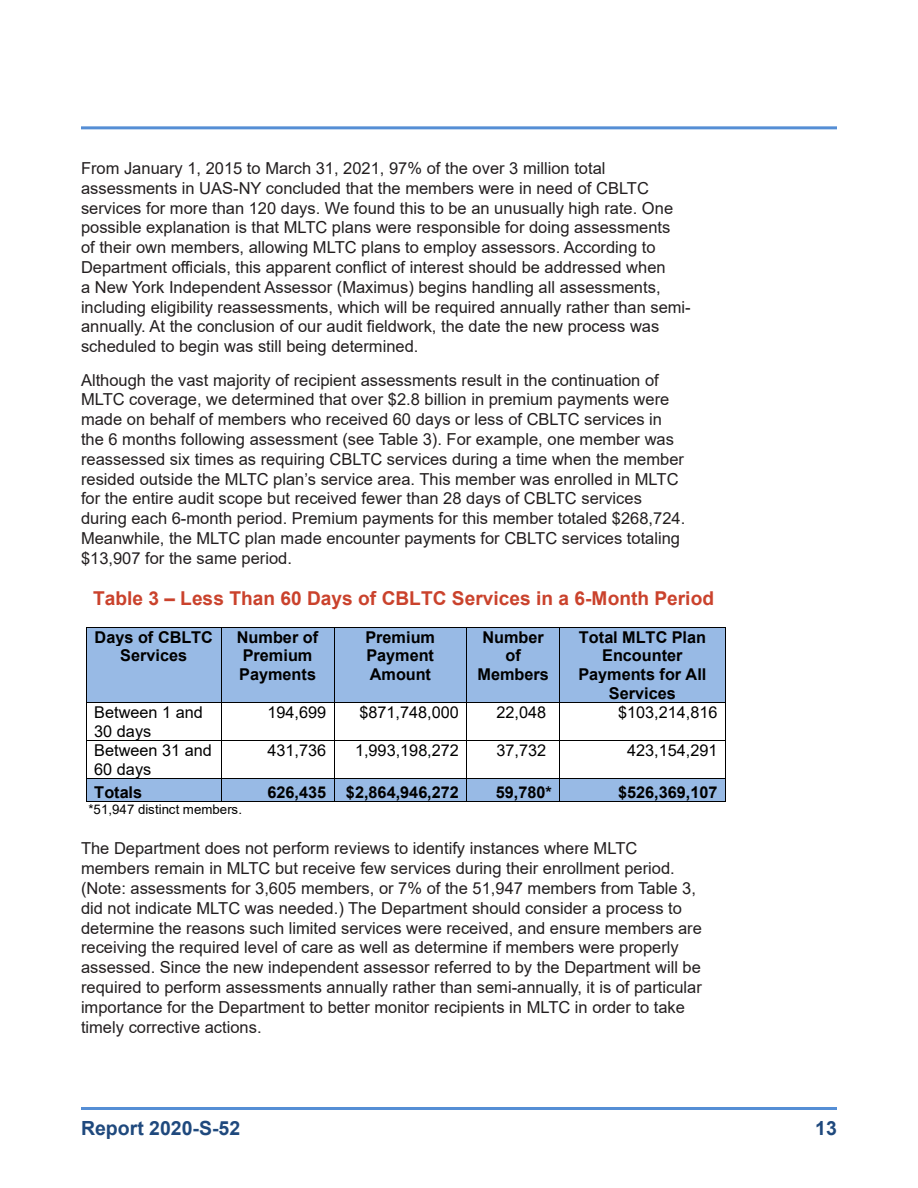
<style>
.page{position:relative;width:918px;height:1188px;background:#fff}
.page>*{position:absolute;margin:0;border:0;box-sizing:border-box;transform-origin:0 0}
.t1{font:700 19.5px "Arial";color:#1f497d}
.t2{font:700 19.05px "Arial";color:#ca422c}
.t3{font:16.5px/19.8px "Arial";color:#231f20}
.t4{font:700 16.35px/18.6px "Arial";color:#000;text-align:center}
.t5{font:16.35px/18.6px "Arial";color:#000}
.t6{font:13.2px "Arial";letter-spacing:.005em;color:#000}
</style>
<div class="page">
<hr style="left:81px;top:126px;width:756px;height:3px;background:#558ed5">
<hr style="left:81px;top:1107px;width:756px;height:3px;background:#558ed5">
<div style="left:87px;top:628px;width:134px;height:74px;background:#98bae5"></div>
<div style="left:221px;top:628px;width:113px;height:74px;background:#98bae5"></div>
<div style="left:334px;top:628px;width:132px;height:74px;background:#98bae5"></div>
<div style="left:467px;top:628px;width:92px;height:74px;background:#98bae5"></div>
<div style="left:560px;top:628px;width:165px;height:74px;background:#98bae5"></div>
<hr style="left:87px;top:627px;width:134px;height:1px;background:#000">
<hr style="left:222px;top:627px;width:112px;height:1px;background:#000">
<hr style="left:334px;top:627px;width:133px;height:1px;background:#000">
<hr style="left:467px;top:627px;width:92px;height:1px;background:#000">
<hr style="left:560px;top:627px;width:165px;height:1px;background:#000">
<hr style="left:86px;top:628px;width:1px;height:74px;background:#000">
<hr style="left:221px;top:628px;width:1px;height:74px;background:#000">
<hr style="left:334px;top:628px;width:1px;height:74px;background:#000">
<hr style="left:467px;top:628px;width:1px;height:74px;background:#000">
<hr style="left:559px;top:628px;width:1px;height:74px;background:#000">
<hr style="left:725px;top:628px;width:1px;height:74px;background:#000">
<hr style="left:87px;top:702px;width:134px;height:1px;background:#000">
<hr style="left:222px;top:702px;width:112px;height:1px;background:#000">
<hr style="left:334px;top:702px;width:133px;height:1px;background:#000">
<hr style="left:467px;top:702px;width:92px;height:1px;background:#000">
<hr style="left:560px;top:702px;width:165px;height:1px;background:#000">
<hr style="left:86px;top:703px;width:1px;height:37px;background:#000">
<hr style="left:221px;top:703px;width:1px;height:37px;background:#000">
<hr style="left:334px;top:703px;width:1px;height:37px;background:#000">
<hr style="left:467px;top:703px;width:1px;height:37px;background:#000">
<hr style="left:559px;top:703px;width:1px;height:37px;background:#000">
<hr style="left:725px;top:703px;width:1px;height:37px;background:#000">
<hr style="left:87px;top:740px;width:134px;height:1px;background:#000">
<hr style="left:222px;top:740px;width:112px;height:1px;background:#000">
<hr style="left:334px;top:740px;width:133px;height:1px;background:#000">
<hr style="left:467px;top:740px;width:92px;height:1px;background:#000">
<hr style="left:560px;top:740px;width:165px;height:1px;background:#000">
<hr style="left:86px;top:741px;width:1px;height:37px;background:#000">
<hr style="left:221px;top:741px;width:1px;height:37px;background:#000">
<hr style="left:334px;top:741px;width:1px;height:37px;background:#000">
<hr style="left:467px;top:741px;width:1px;height:37px;background:#000">
<hr style="left:559px;top:741px;width:1px;height:37px;background:#000">
<hr style="left:725px;top:741px;width:1px;height:37px;background:#000">
<div style="left:87px;top:779px;width:134px;height:22px;background:#98bae5"></div>
<div style="left:221px;top:779px;width:113px;height:22px;background:#98bae5"></div>
<div style="left:334px;top:779px;width:132px;height:22px;background:#98bae5"></div>
<div style="left:467px;top:779px;width:92px;height:22px;background:#98bae5"></div>
<div style="left:560px;top:779px;width:165px;height:22px;background:#98bae5"></div>
<hr style="left:87px;top:778px;width:134px;height:1px;background:#000">
<hr style="left:222px;top:778px;width:112px;height:1px;background:#000">
<hr style="left:334px;top:778px;width:133px;height:1px;background:#000">
<hr style="left:467px;top:778px;width:92px;height:1px;background:#000">
<hr style="left:560px;top:778px;width:165px;height:1px;background:#000">
<svg style="left:86px;top:778px;width:1px;height:24px"></svg>
<hr style="left:87px;top:801px;width:134px;height:1px;background:#000">
<svg style="left:221px;top:778px;width:1px;height:24px"></svg>
<hr style="left:222px;top:801px;width:112px;height:1px;background:#000">
<svg style="left:334px;top:779px;width:1px;height:22px"></svg>
<hr style="left:334px;top:801px;width:133px;height:1px;background:#000">
<hr style="left:467px;top:801px;width:92px;height:1px;background:#000">
<svg style="left:559px;top:778px;width:1px;height:24px"></svg>
<hr style="left:560px;top:801px;width:165px;height:1px;background:#000">
<svg style="left:725px;top:778px;width:1px;height:24px"></svg>
<p class="t3" style="left:81px;top:158px;width:611px">From January 1, 2015 to March 31, 2021, 97% of the over 3 million total assessments in UAS-NY concluded that the members were in need of CBLTC services for more than 120 days. We found this to be an unusually high rate. One possible explanation is that MLTC plans were responsible for doing assessments<br>of their own members, allowing MLTC plans to employ assessors. According to Department officials, this apparent conflict of interest should be addressed when<br>a New York Independent Assessor (Maximus) begins handling all assessments, including eligibility reassessments, which will be required annually rather than semi&shy;annually. At the conclusion of our audit fieldwork, the date the new process was scheduled to begin was still being determined.</p>
<p class="t3" style="left:81px;top:370px;width:606px">Although the vast majority of recipient assessments result in the continuation of MLTC coverage, we determined that over $2.8 billion in premium payments were made on behalf of members who received 60 days or less of CBLTC services in the 6 months following assessment (see Table 3). For example, one member was reassessed six times as requiring CBLTC services during a time when the member resided outside the MLTC plan’s service area. This member was enrolled in MLTC for the entire audit scope but received fewer than 28 days of CBLTC services during each 6-month period. Premium payments for this member totaled $268,724.<br>Meanwhile, the MLTC plan made encounter payments for CBLTC services totaling $13,907 for the same period.</p>
<p class="t2" style="left:93px;top:585px;width:623px">Table 3 – Less Than 60 Days of CBLTC Services in a 6-Month Period</p>
<p class="t4" style="left:95px;top:628px;width:120px">Days of CBLTC<br>Services</p>
<p class="t4" style="left:237px;top:628px;width:83px;text-align:left">Number of<br>Premium<br>Payments</p>
<p class="t4" style="left:365px;top:628px;width:71px;text-align:justify">Premium Payment Amount</p>
<p class="t4" style="left:477px;top:628px;width:73px">Number of<br>Members</p>
<p class="t4" style="left:578px;top:628px;width:130px">Total MLTC Plan<br>Encounter<br>Payments for All<br>Services</p>
<p class="t5" style="left:94px;top:703px;width:110px">Between 1 and<br>30 days</p>
<p class="t5" style="left:267px;top:703px;width:60px">194,699</p>
<p class="t5" style="left:359px;top:703px;width:101px">$871,748,000</p>
<p class="t5" style="left:497px;top:703px;width:51px">22,048</p>
<p class="t5" style="left:618px;top:703px;width:101px">$103,214,816</p>
<p class="t5" style="left:94px;top:741px;width:119px">Between 31 and<br>60 days</p>
<p class="t5" style="left:267px;top:741px;width:60px">431,736</p>
<p class="t5" style="left:355px;top:741px;width:105px">1,993,198,272</p>
<p class="t5" style="left:497px;top:741px;width:51px">37,732</p>
<p class="t5" style="left:627px;top:741px;width:92px">423,154,291</p>
<p class="t4" style="left:94px;top:783px;width:49px">Totals</p>
<p class="t4" style="left:267px;top:783px;width:193px">626,435 $2,864,946,272</p>
<p class="t4" style="left:496px;top:783px;width:58px">59,780*</p>
<p class="t4" style="left:618px;top:783px;width:101px">$526,369,107</p>
<p class="t6" style="left:88px;top:801px;width:155px">*51,947 distinct members.</p>
<p class="t3" style="left:81px;top:839px;width:622px">The Department does not perform reviews to identify instances where MLTC members remain in MLTC but receive few services during their enrollment period. (Note: assessments for 3,605 members, or 7% of the 51,947 members from Table 3, did not indicate MLTC was needed.) The Department should consider a process to determine the reasons such limited services were received, and ensure members are receiving the required level of care as well as determine if members were properly assessed. Since the new independent assessor referred to by the Department will be required to perform assessments annually rather than semi-annually, it is of particular importance for the Department to better monitor recipients in MLTC in order to take timely corrective actions.</p>
<p class="t1" style="left:81px;top:1114px;width:161px">Report 2020-S-52</p>
<p class="t1" style="left:815px;top:1114px;width:23px">13</p>
</div>
